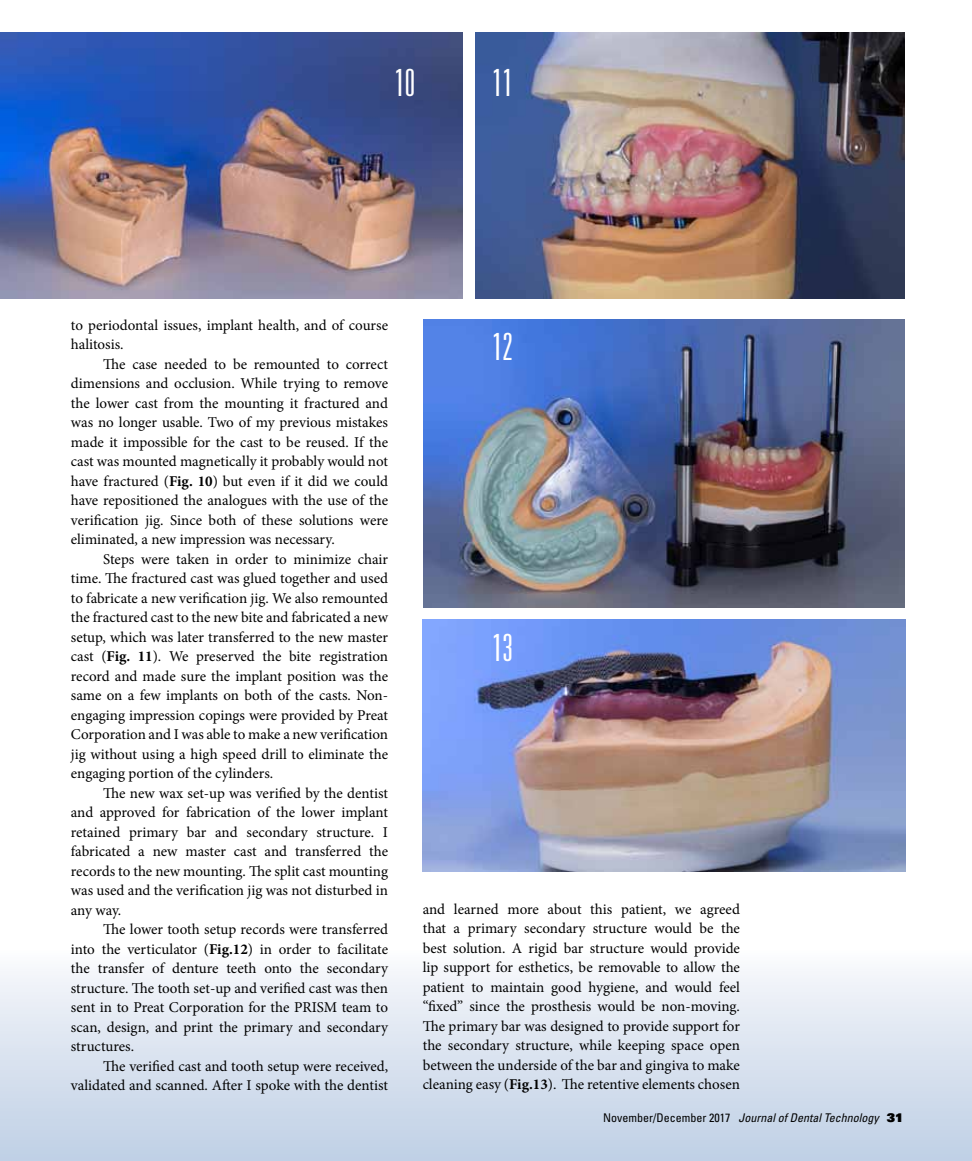
<style>
.page{position:relative;width:972px;height:1161px;background:#fff}
.page>*{position:absolute;margin:0;border:0;box-sizing:border-box;transform-origin:0 0}
.t1{font:300 ultra-condensed 37.5px "Univers LT Std";color:#fff}
.t2{font:15px/19.5px "Minion Pro";color:#000;text-align:justify}
.t3{font:italic condensed 12px "Univers LT Std";color:#000}
.s1{font-weight:700}
.s2{font-style:normal}
.s3{font-family:"Univers LT Std X Black";font-style:normal;font-stretch:normal}
</style>
<div class="page">
<div style="left:0;top:911px;width:972px;height:250px;background:linear-gradient(to bottom,#fff,#becfe5)"></div>
<img style="left:0;top:32px;width:463px;height:267px">
<img style="left:476px;top:32px;width:428px;height:267px">
<img style="left:424px;top:319px;width:480px;height:288px">
<img style="left:423px;top:620px;width:482px;height:252px">
<h1 class="t1" style="left:394px;top:63px;width:22px">10</h1>
<h1 class="t1" style="left:492px;top:63px;width:22px">11</h1>
<p class="t2" style="left:71px;top:316px;width:319px">to periodontal issues, implant health, and of course halitosis.</p>
<p class="t2" style="left:71px;top:355px;width:319px;text-indent:32px">The case needed to be remounted to correct dimensions and occlusion. While trying to remove the lower cast from the mounting it fractured and was no longer usable. Two of my previous mistakes made it impossible for the cast to be reused. If the cast was mounted magnetically it probably would not have fractured (<span class="s1">Fig. 10</span>) but even if it did we could have repositioned the analogues with the use of the verification jig. Since both of these solutions were eliminated, a new impression was necessary.</p>
<p class="t2" style="left:71px;top:550px;width:319px;text-indent:32px">Steps were taken in order to minimize chair time. The fractured cast was glued together and used to fabricate a new verification jig. We also remounted the fractured cast to the new bite and fabricated a new setup, which was later transferred to the new master cast (<span class="s1">Fig. 11</span>). We preserved the bite registration record and made sure the implant position was the same on a few implants on both of the casts. Non&shy;engaging impression copings were provided by Preat Corporation and I was able to make a new verification jig without using a high speed drill to eliminate the engaging portion of the cylinders.</p>
<p class="t2" style="left:71px;top:784px;width:319px;text-indent:32px">The new wax set-up was verified by the dentist and approved for fabrication of the lower implant retained primary bar and secondary structure. I fabricated a new master cast and transferred the records to the new mounting. The split cast mounting was used and the verification jig was not disturbed in any way.</p>
<p class="t2" style="left:71px;top:920px;width:319px;text-indent:32px">The lower tooth setup records were transferred into the verticulator (<span class="s1">Fig.12</span>) in order to facilitate the transfer of denture teeth onto the secondary structure. The tooth set-up and verified cast was then sent in to Preat Corporation for the PRISM team to scan, design, and print the primary and secondary structures.</p>
<p class="t2" style="left:71px;top:1057px;width:319px;text-align:right">The verified cast and tooth setup were received, validated and scanned. After I spoke with the dentist</p>
<h1 class="t1" style="left:492px;top:328px;width:22px">12</h1>
<h1 class="t1" style="left:492px;top:628px;width:22px">13</h1>
<p class="t2" style="left:423px;top:899px;width:319px">and learned more about this patient, we agreed that a primary secondary structure would be the best solution. A rigid bar structure would provide lip support for esthetics, be removable to allow the patient to maintain good hygiene, and would feel “fixed” since the prosthesis would be non-moving.<br>The primary bar was designed to provide support for the secondary structure, while keeping space open between the underside of the bar and gingiva to make cleaning easy (<span class="s1">Fig.13</span>). The retentive elements chosen</p>
<p class="t3" style="left:603px;top:1111px;width:302px"><span class="s2">November/December 2017</span> Journal of Dental Technology <span class="s3">31</span></p>
</div>
